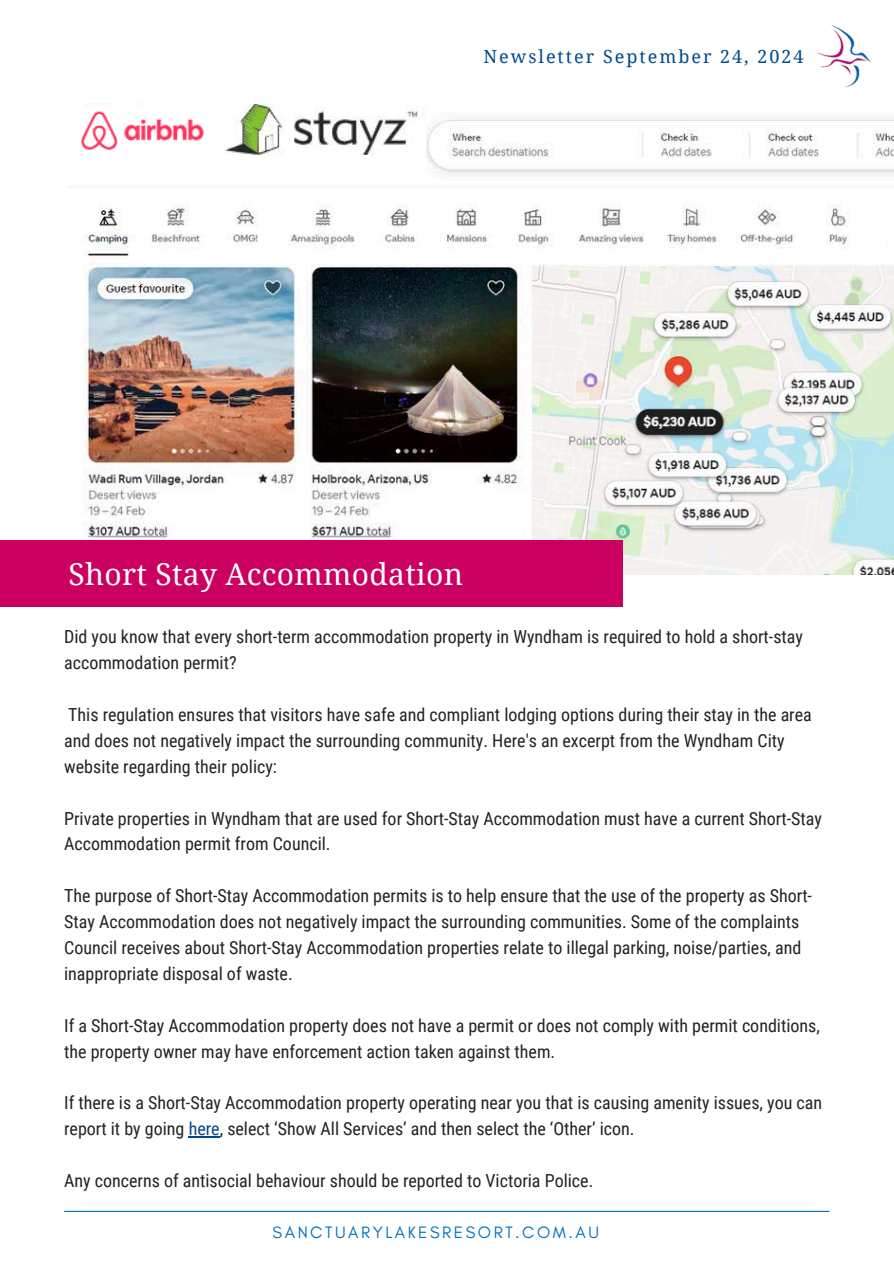
<style>
.page{position:relative;width:894px;height:1264px;background:#fff}
.page>*{position:absolute;margin:0;border:0;box-sizing:border-box;transform-origin:0 0}
.t1{font:30px "Noto Serif";letter-spacing:.01em;color:#fff}
.t2{font:18px/25.8px "Roboto Condensed";color:#222}
.t3{font:18px "Noto Serif";letter-spacing:.11em;color:#00498b}
.t4{font:16.8px "Glacial Indifference";letter-spacing:.15em;color:#0071bc}
.s1{color:#00498b}
</style>
<div class="page">
<img style="left:83px;top:104px;width:810px;height:434px">
<hr style="left:64px;top:1210px;width:765px;height:1px;background:#0071bc">
<img style="left:817px;top:25px;width:54px;height:62px">
<img style="left:532px;top:266px;width:361px;height:308px">
<div style="left:0;top:540px;width:622px;height:67px;background:#cb0060"></div>
<img style="left:203px;top:97px;width:222px;height:72px">
<img style="left:81px;top:108px;width:132px;height:47px">
<hr style="left:189px;top:1136px;width:31px;height:1px;background:#00498b">
<h2 class="t3" style="left:483px;top:44px;width:321px">Newsletter September 24, 2024</h2>
<p class="t1" style="left:68px;top:553px;width:396px">Short Stay Accommodation</p>
<h1 class="t2" style="left:64px;top:624px;width:740px">Did you know that every short-term accommodation property in Wyndham is required to hold a short-stay accommodation permit?</h1>
<p class="t2" style="left:64px;top:702px;width:749px">This regulation ensures that visitors have safe and compliant lodging options during their stay in the area and does not negatively impact the surrounding community. Here's an excerpt from the Wyndham City website regarding their policy:</p>
<p class="t2" style="left:64px;top:805px;width:759px">Private properties in Wyndham that are used for Short-Stay Accommodation must have a current Short-Stay<br>Accommodation permit from Council.</p>
<p class="t2" style="left:64px;top:883px;width:749px">The purpose of Short-Stay Accommodation permits is to help ensure that the use of the property as Short-Stay Accommodation does not negatively impact the surrounding communities. Some of the complaints Council receives about Short-Stay Accommodation properties relate to illegal parking, noise/parties, and inappropriate disposal of waste.</p>
<p class="t2" style="left:64px;top:1012px;width:757px">If a Short-Stay Accommodation property does not have a permit or does not comply with permit conditions, the property owner may have enforcement action taken against them.</p>
<p class="t2" style="left:64px;top:1090px;width:759px">If there is a Short-Stay Accommodation property operating near you that is causing amenity issues, you can report it by going <span class="s1">here</span>, select ‘Show All Services’ and then select the ‘Other’ icon.</p>
<p class="t2" style="left:64px;top:1167px;width:530px">Any concerns of antisocial behaviour should be reported to Victoria Police.</p>
<p class="t4" style="left:272px;top:1221px;width:328px">SANCTUARYLAKESRESORT.COM.AU</p>
</div>
